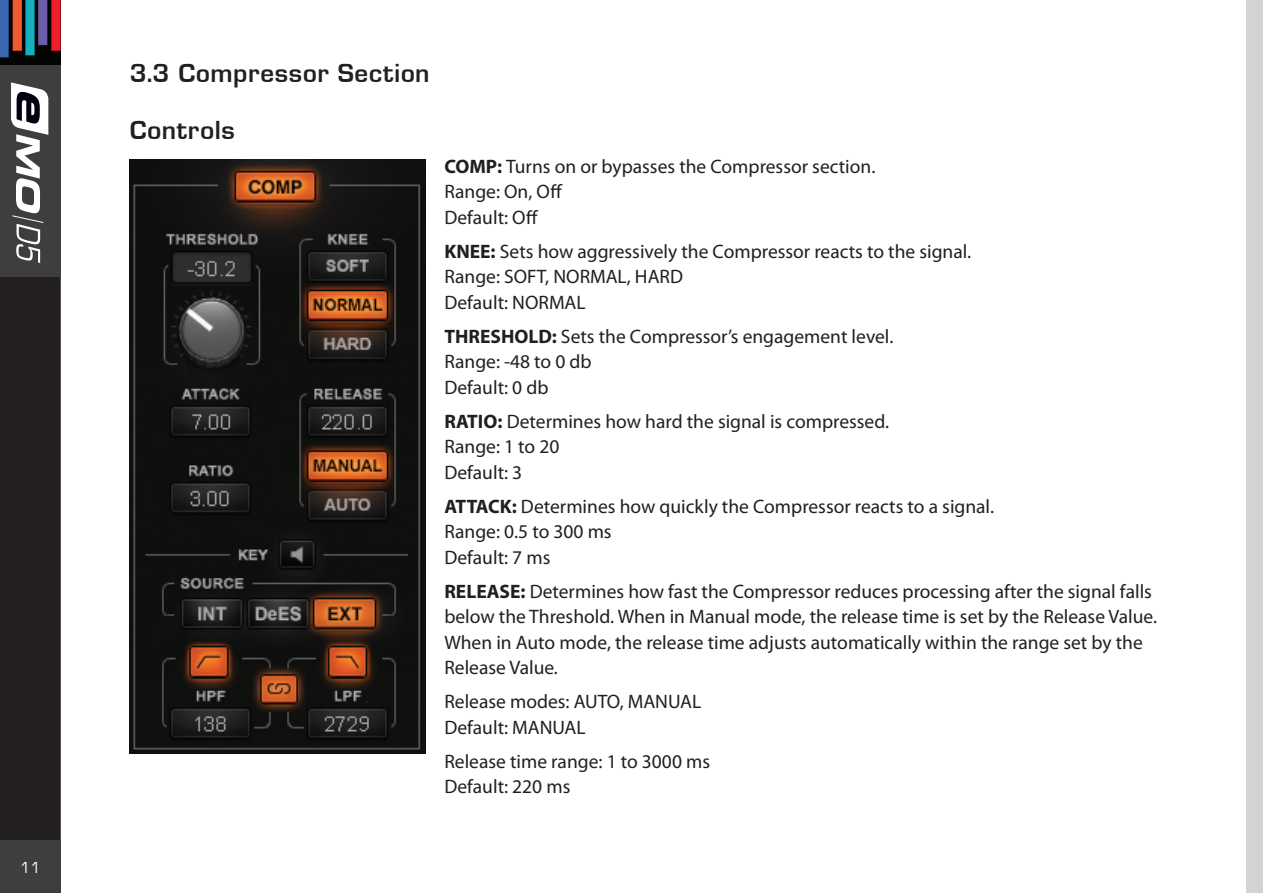
<style>
.page{position:relative;width:1263px;height:893px;background:#fff}
.page>*{position:absolute;margin:0;border:0;box-sizing:border-box;transform-origin:0 0}
.t1{font:27px/56.6px "Eurostile CCS Bold";letter-spacing:.02em;color:#231f20}
.t2{font:19.5px/25.5px "Myriad Pro";color:#231f20}
.t3{font:16.5px "Eurostile CCS Normal";color:#fff}
.s1{font-weight:700}
</style>
<div class="page">
<div style="left:0;top:276px;width:61px;height:564px;background:#231f20"></div>
<div style="left:0;top:840px;width:61px;height:53px;background:#3e3e3f"></div>
<div style="left:0;top:0;width:61px;height:276px;background:#3e3e3f"></div>
<img style="left:0;top:0;width:61px;height:64px">
<svg style="left:12px;top:82px;width:36px;height:181px"></svg>
<div style="left:1246px;top:0;width:17px;height:893px;background:#d3d3d3"></div>
<img style="left:130px;top:160px;width:295px;height:594px">
<p class="t3" style="left:20px;top:859px;width:22px">11</p>
<h1 class="t1" style="left:130px;top:45px;width:301px">3.3 Compressor Section<br>Controls</h1>
<p class="t2" style="left:444px;top:153px;width:432px"><span class="s1">COMP:</span> Turns on or bypasses the Compressor section.<br>Range: On, Off<br>Default: Off</p>
<p class="t2" style="left:444px;top:238px;width:528px"><span class="s1">KNEE:</span> Sets how aggressively the Compressor reacts to the signal.<br>Range: SOFT, NORMAL, HARD<br>Default: NORMAL</p>
<p class="t2" style="left:444px;top:323px;width:450px"><span class="s1">THRESHOLD:</span> Sets the Compressor s’ engagement level.<br>Range: -48 to 0 db<br>Default 0: db</p>
<p class="t2" style="left:444px;top:408px;width:446px"><span class="s1">RATIO:</span> Determines how hard the signal is compressed.<br>Range to1: 20<br>Default 3:</p>
<p class="t2" style="left:444px;top:493px;width:551px"><span class="s1">ATTACK:</span> Determines how quickly the Compressor reacts to a signal.<br>Range: 0.5 to 300 ms<br>Default 7: ms</p>
<p class="t2" style="left:444px;top:578px;width:714px"><span class="s1">RELEASE:</span> Determines how fast the Compressor reduces processing after the signal falls below the Threshold. When in Manual mode, the release time is set by the Release Value.<br>When in Auto mode, the release time adjusts automatically within the range set by the Release Value.</p>
<p class="t2" style="left:444px;top:689px;width:258px">Release modes: AUTO, MANUAL<br>Default: MANUAL</p>
<p class="t2" style="left:444px;top:748px;width:267px">Release time range to1: 3000 ms<br>Default: 220 ms</p>
</div>
